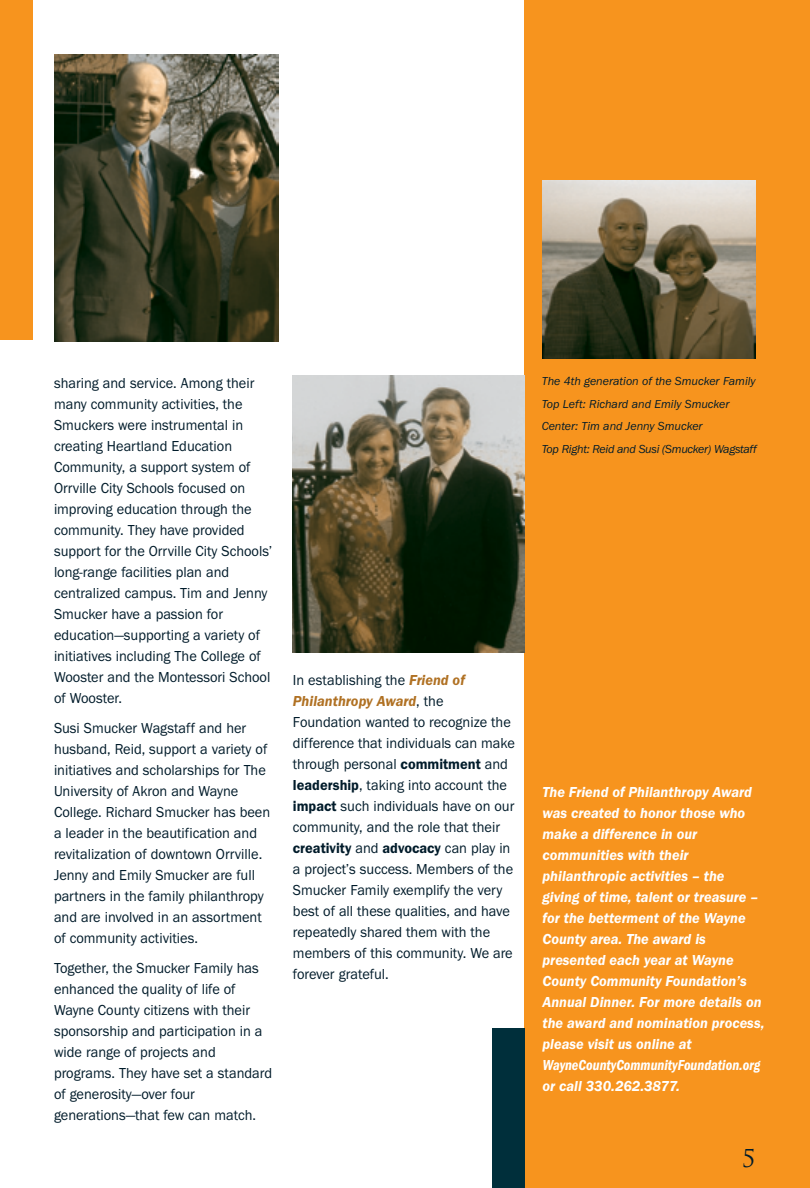
<style>
.page{position:relative;width:810px;height:1188px;background:#fff}
.page>*{position:absolute;margin:0;border:0;box-sizing:border-box;transform-origin:0 0}
.t1{font:24px "Trajan Pro";color:#001b2a}
.t2{font:15px/21px "Franklin Gothic Itc T";color:#001b2a;scale:.96 1}
.t3{font:italic 600 15px/21px "Franklin Gothic Itc T";color:#fff;scale:.96 1}
.t4{font:italic 600 condensed 15px "Franklin Gothic Itc T";color:#fff;scale:.96 1}
.t5{font:italic 12px/22.5px "Franklin Gothic Itc T";color:#001b2a}
.s1{font-weight:600;font-style:italic;color:#b07123}
.s2{font-weight:600}
</style>
<div class="page">
<div style="left:525px;top:0;width:285px;height:1188px;background:#f7941e"></div>
<div style="left:492px;top:1028px;width:33px;height:160px;background:#002f3b"></div>
<div style="left:0;top:0;width:33px;height:339px;background:#f7941e"></div>
<img style="left:543px;top:180px;width:213px;height:179px">
<img style="left:54px;top:55px;width:224px;height:287px">
<img style="left:293px;top:376px;width:232px;height:276px">
<p class="t2" style="left:54px;top:372px;width:229px">sharing and service. Among their many community activities, the<br>Smuckers were instrumental in creating Heartland Education<br>Community, a support system of<br>Orrville City Schools focused on improving education through the community. They have provided support for the Orrville City Schools’ long-range facilities plan and centralized campus. Tim and Jenny<br>Smucker have a passion for education—supporting a variety of initiatives including The College of<br>Wooster and the Montessori School of Wooster.</p>
<p class="t2" style="left:54px;top:717px;width:227px">Susi Smucker Wagstaff and her husband, Reid, support a variety of initiatives and scholarships for The University of Akron and Wayne College. Richard Smucker has been a leader in the beautification and revitalization of downtown Orrville.<br>Jenny and Emily Smucker are full partners in the family philanthropy and are involved in an assortment of community activities.</p>
<p class="t2" style="left:54px;top:957px;width:229px">Together, the Smucker Family has enhanced the quality of life of<br>Wayne County citizens with their sponsorship and participation in a wide range of projects and programs. They have set a standard of generosity—over four generations—that few can match.</p>
<p class="t2" style="left:293px;top:670px;width:233px">In establishing the <span class="s1">Friend of<br>Philanthropy Award</span>, the<br>Foundation wanted to recognize the difference that individuals can make through personal <span class="s2">commitment</span> and <span class="s2">leadership</span>, taking into account the <span class="s2">impact</span> such individuals have on our community, and the role that their <span class="s2">creativity</span> and <span class="s2">advocacy</span> can play in a project’s success. Members of the<br>Smucker Family exemplify the very best of all these qualities, and have repeatedly shared them with the members of this community. We are forever grateful.</p>
<p class="t5" style="left:542px;top:370px;width:217px">The 4th generation of the Smucker Family Top Left: Richard and Emily Smucker Center: Tim and Jenny Smucker<br>Top Right: Reid and Susi (Smucker) Wagstaff</p>
<p class="t3" style="left:543px;top:781px;width:233px">The Friend of Philanthropy Award was created to honor those who make a difference in our communities with their philanthropic activities – the giving of time, talent or treasure – for the betterment of the Wayne<br>County area. The award is presented each year at Wayne<br>County Community Foundation’s<br>Annual Dinner. For more details on the award and nomination process, please visit us online at</p>
<p class="t4" style="left:543px;top:1056px;width:229px">WayneCountyCommunityFoundation.org</p>
<p class="t3" style="left:543px;top:1075px;width:145px">or call 330.262.3877.</p>
<h1 class="t1" style="left:742px;top:1143px;width:15px">5</h1>
</div>
